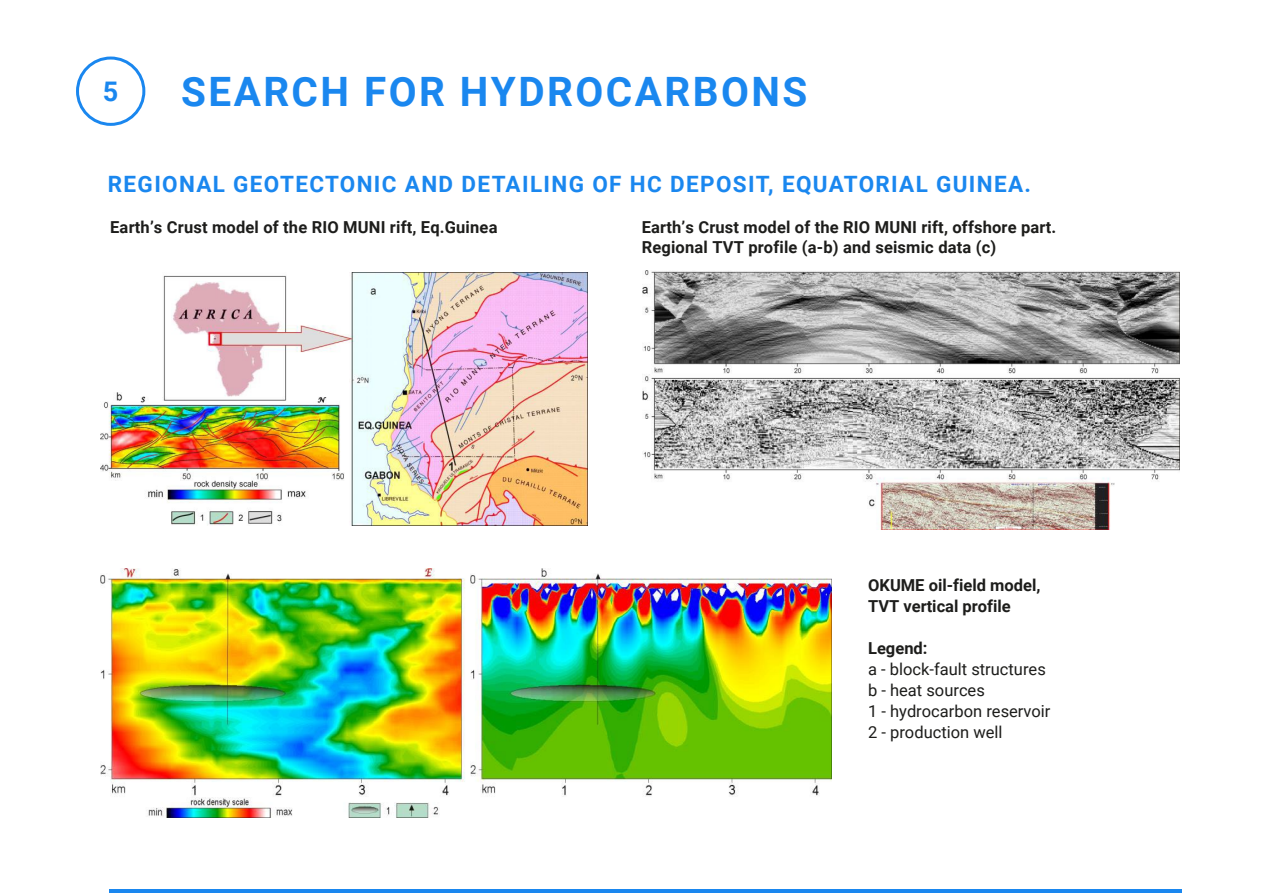
<style>
.page{position:relative;width:1263px;height:893px;background:#fff}
.page>*{position:absolute;margin:0;border:0;box-sizing:border-box;transform-origin:0 0}
.t1{font:700 40.5px "Roboto";letter-spacing:.06em;color:#1a87ef}
.t2{font:700 27px "Roboto";color:#1a87ef}
.t3{font:700 22.5px "Roboto";letter-spacing:.06em;color:#1a87ef}
.t4{font:700 16.5px/19.8px "Roboto";letter-spacing:.01em;color:#1d1d1b}
.t5{font:16.5px/21px "Roboto";color:#1d1d1b}
</style>
<div class="page">
<img style="left:101px;top:272px;width:487px;height:254px">
<img style="left:643px;top:271px;width:536px;height:258px">
<img style="left:101px;top:568px;width:730px;height:249px">
<hr style="left:109px;top:890px;width:1073px;height:3px;background:#1a87ef">
<div style="left:76px;top:57px;width:69px;height:69px;border:3px solid #1a87ef;border-radius:50%"></div>
<h2 class="t2" style="left:103px;top:72px;width:17px">5</h2>
<h1 class="t1" style="left:181px;top:63px;width:628px">SEARCH FOR HYDROCARBONS</h1>
<h3 class="t3" style="left:108px;top:169px;width:924px">REGIONAL GEOTECTONIC AND DETAILING OF HC DEPOSIT, EQUATORIAL GUINEA.</h3>
<p class="t4" style="left:110px;top:217px;width:389px">Earth’s Crust model of the RIO MUNI rift, Eq.Guinea</p>
<p class="t4" style="left:642px;top:217px;width:416px">Earth’s Crust model of the RIO MUNI rift, offshore part.<br>Regional TVT profile (a-b) and seismic data (c)</p>
<p class="t4" style="left:868px;top:574px;width:174px;line-height:21px">OKUME oil-field model,<br>TVT vertical profile</p>
<p class="t4" style="left:868px;top:638px;width:61px">Legend:</p>
<p class="t5" style="left:868px;top:658px;width:184px">a - block-fault structures b - heat sources<br>1 - hydrocarbon reservoir<br>2 - production well</p>
</div>
